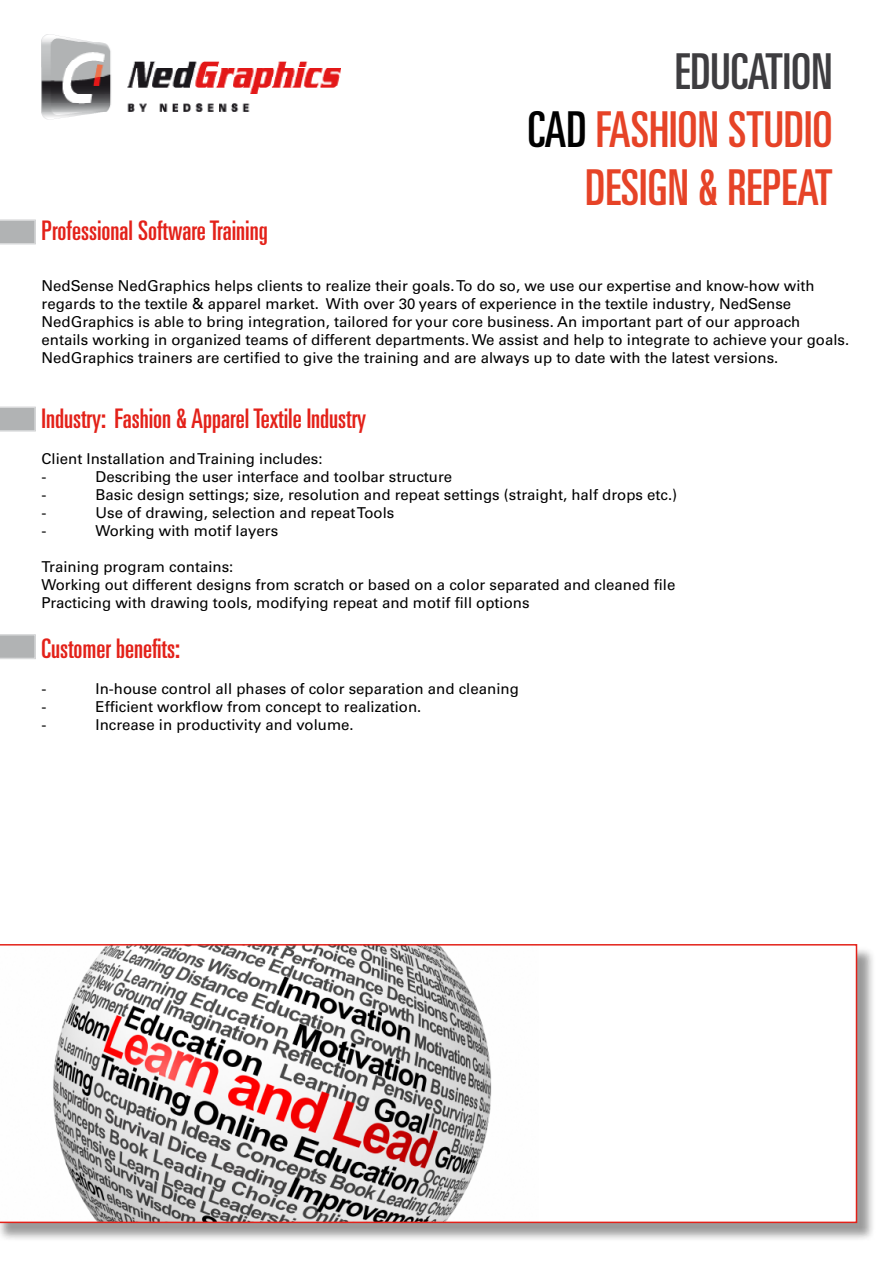
<style>
.page{position:relative;width:893px;height:1263px;background:#fff}
.page>*{position:absolute;margin:0;border:0;box-sizing:border-box;transform-origin:0 0}
.t1{font:ultra-condensed 49.5px/57.9px "Univers LT Pro";color:#e64327;text-align:right}
.t2{font:ultra-condensed 27px "Univers LT Pro";color:#e32119}
.t3{font:15px/18px "Univers LT Pro 55 Roman";color:#000}
.s1{color:#3e3d40}
.s2{color:#000}
</style>
<div class="page">
<img style="left:42px;top:34px;width:299px;height:85px">
<div style="left:0;top:946px;width:876px;height:296px;background:#000;opacity:.4"></div>
<svg style="left:0;top:944px;width:857px;height:279px"></svg>
<svg style="left:0;top:219px;width:36px;height:26px"></svg>
<svg style="left:0;top:406px;width:36px;height:26px"></svg>
<svg style="left:0;top:634px;width:36px;height:25px"></svg>
<h1 class="t1" style="left:528px;top:42px;width:306px"><span class="s1">EDUCATION<br></span><span class="s2">CAD</span> FASHION STUDIO<br>DESIGN &amp; REPEAT</h1>
<h2 class="t2" style="left:42px;top:215px;width:228px">Professional Software Training</h2>
<p class="t3" style="left:42px;top:276px;width:809px">NedSense NedGraphics helps clients to realize their goals. To do so, we use our expertise and know-how with regards to the textile &amp; apparel market. With over 30 years of experience in the textile industry, NedSense NedGraphics is able to bring integration, tailored for your core business. An important part of our approach entails working in organized teams of different departments. We assist and help to integrate to achieve your goals.<br>NedGraphics trainers are certified to give the training and are always up to date with the latest versions.</p>
<h2 class="t2" style="left:42px;top:403px;width:326px">Industry: Fashion &amp; Apparel Textile Industry</h2>
<p class="t3" style="left:42px;top:449px;width:282px">Client Installation and Training includes: -</p>
<p class="t3" style="left:96px;top:467px;width:358px">Describing the user interface and toolbar structure</p>
<p class="t3" style="left:42px;top:485px;width:6px">-</p>
<p class="t3" style="left:96px;top:485px;width:583px">Basic design settings; size, resolution and repeat settings (straight, half drops etc.)</p>
<p class="t3" style="left:42px;top:503px;width:6px">-</p>
<p class="t3" style="left:96px;top:503px;width:300px">Use of drawing, selection and repeat Tools</p>
<p class="t3" style="left:42px;top:521px;width:6px">-</p>
<p class="t3" style="left:96px;top:521px;width:184px">Working with motif layers</p>
<p class="t3" style="left:42px;top:557px;width:635px">Training program contains:<br>Working out different designs from scratch or based on a color separated and cleaned file<br>Practicing with drawing tools, modifying repeat and motif fill options</p>
<h2 class="t2" style="left:42px;top:633px;width:140px">Customer benefits:</h2>
<p class="t3" style="left:42px;top:680px;width:6px">-</p>
<p class="t3" style="left:96px;top:680px;width:425px">In-house control all phases of color separation and cleaning</p>
<p class="t3" style="left:42px;top:698px;width:6px">-</p>
<p class="t3" style="left:96px;top:698px;width:327px">Efficient workflow from concept to realization.</p>
<p class="t3" style="left:42px;top:716px;width:6px">-</p>
<p class="t3" style="left:96px;top:716px;width:260px">Increase in productivity and volume.</p>
</div>
